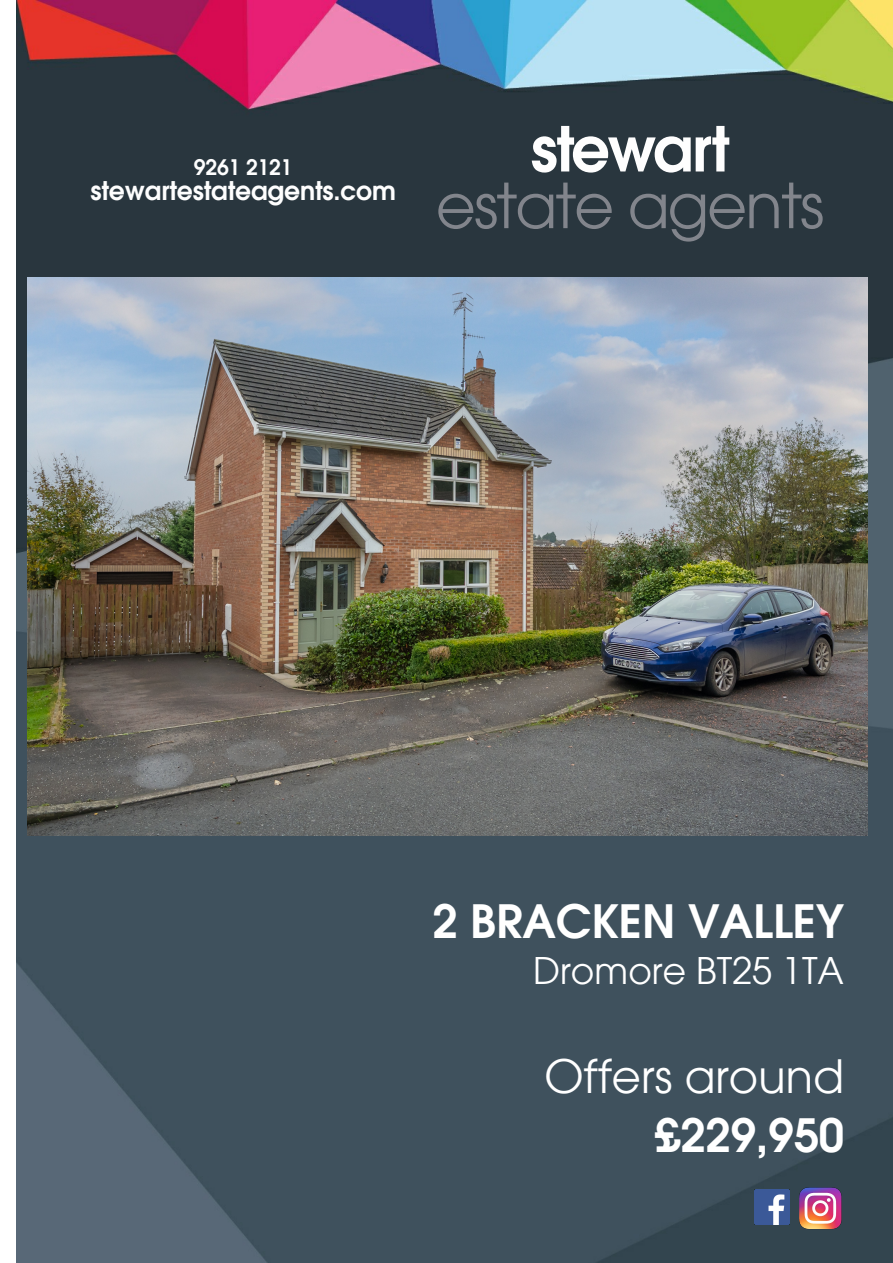
<style>
.page{position:relative;width:893px;height:1263px;background:#fff}
.page>*{position:absolute;margin:0;border:0;box-sizing:border-box;transform-origin:0 0}
.t1{font:61.35px "Avant Garde";letter-spacing:-.03em;color:#82858c}
.t2{font:600 61.35px "Avant Garde";letter-spacing:-.04em;color:#fefefe}
.t3{font:600 45px "Avant Garde";color:#fff}
.t4{font:45px "Avant Garde";color:#fff}
.t5{font:36px "Avant Garde";color:#fff}
.t6{font:600 25.2px "Avant Garde";letter-spacing:-.005em;color:#fefefe}
.t7{font:600 21px "Avant Garde";letter-spacing:-.005em;color:#fefefe}
</style>
<div class="page">
<img style="left:16px;top:1px;width:877px;height:1262px">
<img style="left:27px;top:277px;width:840px;height:558px">
<img style="left:798px;top:1185px;width:46px;height:47px">
<img style="left:754px;top:1190px;width:35px;height:34px">
<p class="t7" style="left:194px;top:159px;width:100px">9261 2121</p>
<p class="t6" style="left:91px;top:181px;width:307px">stewartestateagents.com</p>
<h1 class="t2" style="left:531px;top:125px;width:200px">stewart</h1>
<h1 class="t1" style="left:436px;top:182px;width:389px">estate agents</h1>
<h2 class="t3" style="left:432px;top:905px;width:413px">2 BRACKEN VALLEY</h2>
<h3 class="t5" style="left:533px;top:957px;width:312px">Dromore BT25 1TA</h3>
<h2 class="t4" style="left:544px;top:1059px;width:301px">Offers around</h2>
<h2 class="t3" style="left:655px;top:1118px;width:190px">£229,950</h2>
</div>
